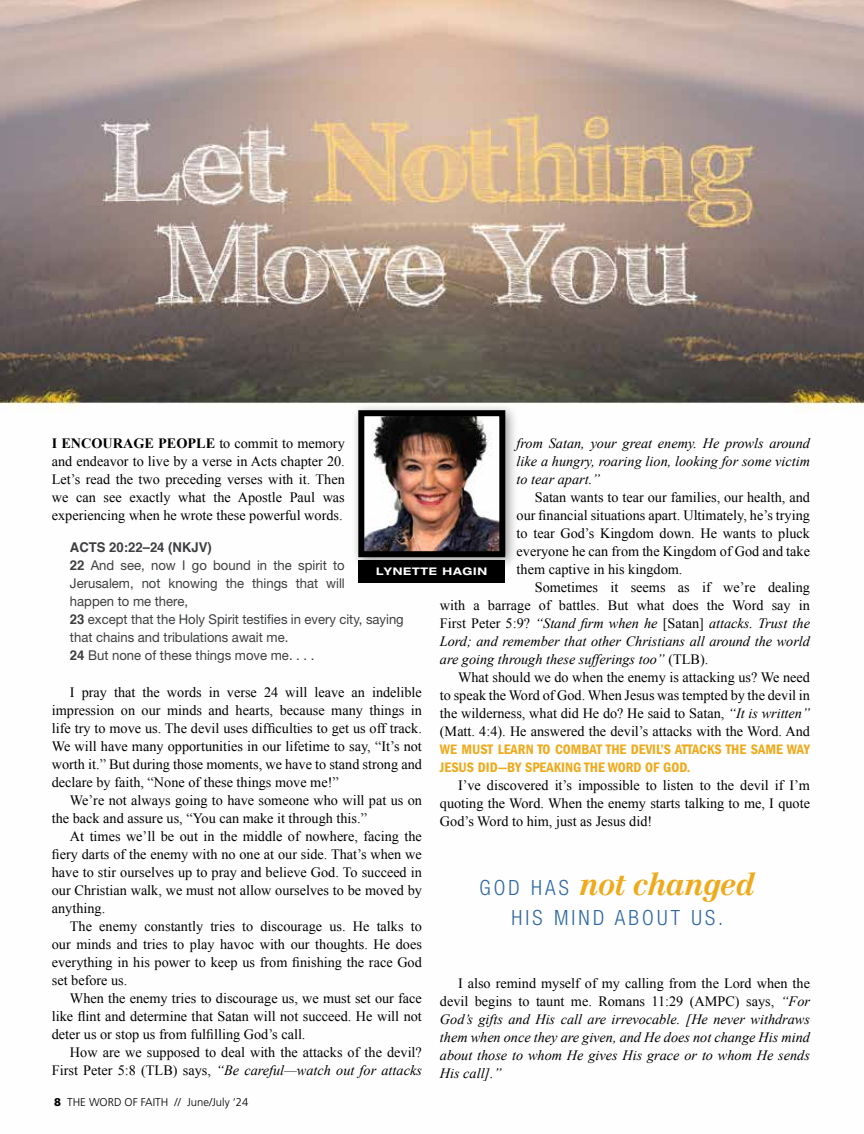
<style>
.page{position:relative;width:864px;height:1134px;background:#fff}
.page>*{position:absolute;margin:0;border:0;box-sizing:border-box;transform-origin:0 0}
.t1{font:italic 700 30px "Centennial";letter-spacing:-.02em;color:#efaa1c}
.t2{font:300 condensed 21px "Helvetica Neue";letter-spacing:.15em;color:#2d68a3}
.t3{font:14.25px/18px "Times New Roman";color:#000;text-align:justify}
.t4{font:italic 14.25px/18px "Times New Roman";color:#000;text-align:justify}
.t5{font:600 condensed 14.25px/18px "Franklin Gothic";color:#efaa1c}
.t6{font:13.5px/18px "Helvetica Neue";color:#3e3f41}
.t7{font:700 13.5px "Helvetica";color:#3e3f41}
.t8{font:300 11.25px "Frutiger";color:#000}
.t9{font:700 expanded 10.5px "Helvetica Neue";letter-spacing:.075em;color:#fff}
.s1{font-style:normal}
.s2{font-style:italic}
.s3{font-weight:700}
.s4{font-family:"Helvetica";font-weight:700}
.s5{font-family:"Helvetica Neue";font-weight:300;font-style:normal;font-stretch:condensed;font-size:21px;color:#2d68a3}
.s6{font-weight:900}
</style>
<div class="page">
<img style="left:0;top:0;width:864px;height:583px">
<div style="left:351px;top:403px;width:168px;height:168px;background:#000;opacity:.4"></div>
<img style="left:355px;top:407px;width:153px;height:153px">
<div style="left:358px;top:560px;width:147px;height:22px;background:#000"></div>
<p class="t4" style="left:517px;top:434px;width:295px">from Satan, your great enemy. He prowls around like a hungry, roaring lion, looking for some victim to tear apart.”</p>
<p class="t3" style="left:517px;top:488px;width:295px;text-indent:18px">Satan wants to tear our families, our health, and our financial situations apart. Ultimately, he’s trying to tear God’s Kingdom down. He wants to pluck everyone he can from the Kingdom of God and take them captive in his kingdom.</p>
<p class="t4" style="left:440px;top:578px;width:372px;text-indent:95px"><span class="s1">Sometimes it seems as if we’re dealing with a barrage of battles. But what does the Word say in First Peter 5:9?</span> “Stand firm when he <span class="s1">[Satan]</span> attacks. Trust the Lord; and remember that other Christians all around the world are going through these sufferings too” <span class="s1">(TLB).</span></p>
<p class="t3" style="left:440px;top:668px;width:372px;text-indent:18px">What should we do when the enemy is attacking us? We need to speak the Word of God. When Jesus was tempted by the devil in the wilderness, what did He do? He said to Satan, <span class="s2">“It is written” </span>(Matt. 4:4). He answered the devil’s attacks with the Word. And</p>
<p class="t5" style="left:440px;top:740px;width:372px">WE MUST LEARN TO COMBAT THE DEVIL’S ATTACKS THE SAME WAY<br>JESUS DID—BY SPEAKING THE WORD OF GOD.</p>
<p class="t3" style="left:440px;top:776px;width:372px;text-indent:18px">I’ve discovered it’s impossible to listen to the devil if I’m quoting the Word. When the enemy starts talking to me, I quote God’s Word to him, just as Jesus did!</p>
<p class="t3" style="left:52px;top:434px;width:295px"><span class="s3">I ENCOURAGE PEOPLE</span> to commit to memory and endeavor to live by a verse in Acts chapter 20.<br>Let’s read the two preceding verses with it. Then we can see exactly what the Apostle Paul was experiencing when he wrote these powerful words.</p>
<p class="t7" style="left:70px;top:537px;width:143px">ACTS 20:22–24 (NKJV)</p>
<p class="t6" style="left:70px;top:556px;width:335px"><span class="s4">22</span> And see, now I go bound in the spirit to Jerusalem, not knowing the things that will<br>happen to me there,<br><span class="s4">23</span> except that the Holy Spirit testifies in every city, saying that chains and tribulations await me.<br><span class="s4">24</span> But none of these things move me. . . .</p>
<p class="t3" style="left:52px;top:683px;width:372px;text-indent:18px">I pray that the words in verse 24 will leave an indelible impression on our minds and hearts, because many things in life try to move us. The devil uses difficulties to get us off track.<br>We will have many opportunities in our lifetime to say, “It’s not worth it.” But during those moments, we have to stand strong and declare by faith, “None of these things move me!”</p>
<p class="t3" style="left:52px;top:791px;width:372px;text-indent:18px">We’re not always going to have someone who will pat us on the back and assure us, “You can make it through this.”</p>
<p class="t3" style="left:52px;top:827px;width:372px;text-indent:18px">At times we’ll be out in the middle of nowhere, facing the fiery darts of the enemy with no one at our side. That’s when we have to stir ourselves up to pray and believe God. To succeed in our Christian walk, we must not allow ourselves to be moved by anything.</p>
<p class="t3" style="left:52px;top:917px;width:372px;text-indent:18px">The enemy constantly tries to discourage us. He talks to our minds and tries to play havoc with our thoughts. He does everything in his power to keep us from finishing the race God set before us.</p>
<p class="t3" style="left:52px;top:989px;width:372px;text-indent:18px">When the enemy tries to discourage us, we must set our face like flint and determine that Satan will not succeed. He will not deter us or stop us from fulfilling God’s call.</p>
<p class="t3" style="left:52px;top:1043px;width:372px;text-align:right">How are we supposed to deal with the attacks of the devil?<br>First Peter 5:8 (TLB) says, <span class="s2">“Be careful—watch out for attacks</span></p>
<p class="t9" style="left:376px;top:565px;width:112px">LYNETTE HAGIN</p>
<h1 class="t1" style="left:479px;top:866px;width:277px"><span class="s5">G O D H A S</span> not changed</h1>
<h2 class="t2" style="left:512px;top:906px;width:213px">HIS MIND ABOUT US.</h2>
<p class="t4" style="left:440px;top:974px;width:372px;text-indent:18px"><span class="s1">I also remind myself of my calling from the Lord when the devil begins to taunt me. Romans 11:29 (AMPC) says,</span> “For God’s gifts and His call are irrevocable. [He never withdraws them when once they are given, and He does not change His mind about those to whom He gives His grace or to whom He sends His call].”</p>
<p class="t8" style="left:54px;top:1095px;width:196px"><span class="s6">8</span> THE WORD OF FAITH // June/July ‘24</p>
</div>
